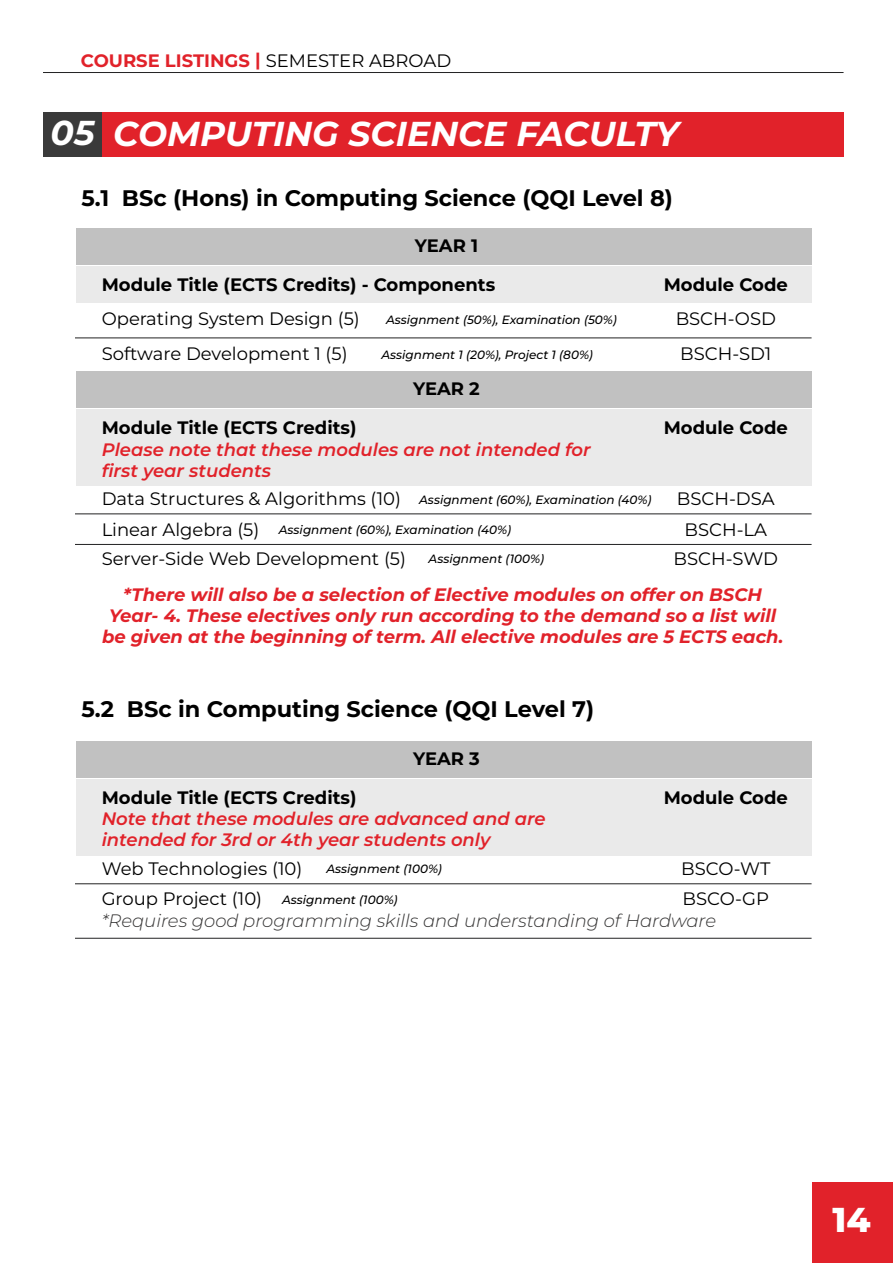
<style>
.page{position:relative;width:893px;height:1263px;background:#fff}
.page>*{position:absolute;margin:0;border:0;box-sizing:border-box;transform-origin:0 0}
.t1{font:italic 700 34.5px "Montserrat";color:#fff}
.t2{font:800 34.5px "Montserrat";color:#fff}
.t3{font:700 22.5px "Montserrat";color:#000}
.t4{font:18px "Montserrat";color:#000}
.t5{font:italic 700 18px/21px "Montserrat";color:#e1222a;text-align:center}
.t6{font:italic 600 18px/21px "Montserrat";color:#e1222a}
.t7{font:700 18px/38.1px "Montserrat";color:#000}
.t8{font:italic 300 18px "Montserrat";color:#353434}
.t9{font:700 18px "Montserrat";color:#e1222a}
.t10{font:italic 500 12px "Montserrat";color:#000}
.s1{font-weight:400;color:#000}
</style>
<div class="page">
<div style="left:812px;top:1182px;width:81px;height:81px;background:#e1222a"></div>
<hr style="left:43px;top:72px;width:800px;height:1px;background:#222223">
<div style="left:76px;top:228px;width:736px;height:36px;background:#c1c1c1"></div>
<div style="left:76px;top:266px;width:736px;height:37px;background:#eaeaea"></div>
<div style="left:79px;top:112px;width:764px;height:45px;background:#e1222a"></div>
<hr style="left:75px;top:337px;width:737px;height:1px;background:#222223">
<div style="left:76px;top:371px;width:736px;height:36px;background:#c1c1c1"></div>
<div style="left:76px;top:409px;width:736px;height:77px;background:#eaeaea"></div>
<hr style="left:75px;top:513px;width:737px;height:1px;background:#222223">
<hr style="left:75px;top:544px;width:737px;height:1px;background:#222223">
<div style="left:76px;top:741px;width:736px;height:36px;background:#c1c1c1"></div>
<div style="left:76px;top:779px;width:736px;height:77px;background:#eaeaea"></div>
<hr style="left:75px;top:883px;width:737px;height:1px;background:#222223">
<hr style="left:75px;top:938px;width:737px;height:1px;background:#222223">
<div style="left:43px;top:112px;width:59px;height:45px;background:#3a3a3a"></div>
<p class="t9" style="left:81px;top:49px;width:372px">COURSE LISTINGS | <span class="s1">SEMESTER ABROAD</span></p>
<h1 class="t1" style="left:51px;top:111px;width:630px">05 COMPUTING SCIENCE FACULTY</h1>
<p class="t3" style="left:81px;top:183px;width:593px">5.1 BSc (Hons) in Computing Science (QQI Level 8)</p>
<p class="t7" style="left:102px;top:226px;width:395px;text-indent:313px">YEAR 1<br>Module Title (ECTS Credits) - Components</p>
<p class="t7" style="left:664px;top:265px;width:126px">Module Code</p>
<p class="t4" style="left:102px;top:307px;width:260px">Operating System Design (5)</p>
<p class="t4" style="left:676px;top:307px;width:102px">BSCH-OSD</p>
<p class="t4" style="left:102px;top:341px;width:247px">Software Development 1 (5)</p>
<p class="t4" style="left:680px;top:341px;width:93px">BSCH-SD1</p>
<p class="t7" style="left:413px;top:370px;width:68px">YEAR 2</p>
<p class="t7" style="left:102px;top:408px;width:256px">Module Title (ECTS Credits)</p>
<p class="t7" style="left:664px;top:408px;width:126px">Module Code</p>
<p class="t10" style="left:386px;top:312px;width:232px">Assignment (50%), Examination (50%)</p>
<p class="t10" style="left:381px;top:346px;width:213px">Assignment 1 (20%), Project 1 (80%)</p>
<p class="t6" style="left:102px;top:438px;width:490px">Please note that these modules are not intended for first year students</p>
<p class="t4" style="left:102px;top:487px;width:301px">Data Structures &amp; Algorithms (10)</p>
<p class="t4" style="left:677px;top:487px;width:99px">BSCH-DSA</p>
<p class="t4" style="left:102px;top:517px;width:159px">Linear Algebra (5)</p>
<p class="t4" style="left:684px;top:517px;width:84px">BSCH-LA</p>
<p class="t4" style="left:102px;top:546px;width:306px">Server-Side Web Development (5)</p>
<p class="t4" style="left:674px;top:546px;width:106px">BSCH-SWD</p>
<p class="t10" style="left:419px;top:491px;width:234px">Assignment (60%), Examination (40%)</p>
<p class="t10" style="left:279px;top:522px;width:234px">Assignment (60%), Examination (40%)</p>
<p class="t10" style="left:429px;top:551px;width:117px">Assignment (100%)</p>
<p class="t5" style="left:102px;top:584px;width:683px">*There will also be a selection of Elective modules on offer on BSCH<br>Year- 4. These electives only run according to the demand so a list will be given at the beginning of term. All elective modules are 5 ECTS each.</p>
<p class="t3" style="left:81px;top:694px;width:514px">5.2 BSc in Computing Science (QQI Level 7)</p>
<p class="t7" style="left:413px;top:739px;width:68px">YEAR 3</p>
<p class="t7" style="left:102px;top:778px;width:256px">Module Title (ECTS Credits)</p>
<p class="t6" style="left:102px;top:808px;width:445px">Note that these modules are advanced and are intended for 3rd or 4th year students only</p>
<p class="t7" style="left:664px;top:778px;width:126px">Module Code</p>
<p class="t4" style="left:102px;top:857px;width:202px">Web Technologies (10)</p>
<p class="t4" style="left:681px;top:857px;width:91px">BSCO-WT</p>
<p class="t4" style="left:102px;top:887px;width:162px">Group Project (10)</p>
<p class="t4" style="left:683px;top:887px;width:88px">BSCO-GP</p>
<p class="t10" style="left:326px;top:861px;width:117px">Assignment (100%)</p>
<p class="t10" style="left:282px;top:892px;width:117px">Assignment (100%)</p>
<p class="t8" style="left:102px;top:908px;width:616px">*Requires good programming skills and understanding of Hardware</p>
<h1 class="t2" style="left:832px;top:1197px;width:40px">14</h1>
</div>
